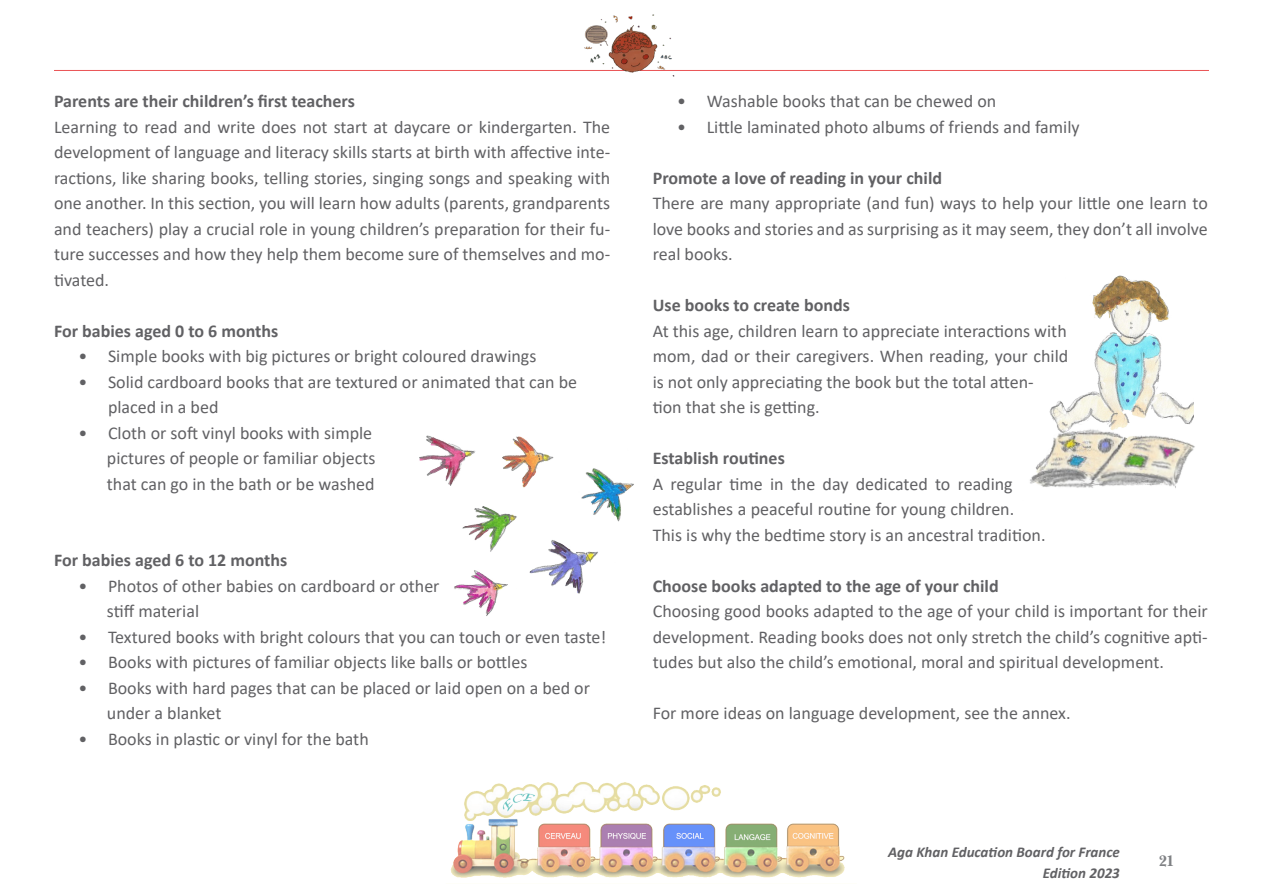
<style>
.page{position:relative;width:1263px;height:893px;background:#fff}
.page>*{position:absolute;margin:0;border:0;box-sizing:border-box;transform-origin:0 0}
.t1{font:18px/25.5px "Calibri";color:#616164;text-align:justify}
.t2{font:700 18px "Calibri";color:#616164}
.t3{font:700 18px "Baskerville";color:#7f8184}
.t4{font:italic 700 15px/21px "Calibri";color:#616164;text-align:right}
</style>
<div class="page">
<hr style="left:54px;top:70px;width:573px;height:1px;background:#ea5355">
<hr style="left:636px;top:70px;width:573px;height:1px;background:#ea5355">
<img style="left:584px;top:14px;width:91px;height:63px">
<img style="left:451px;top:782px;width:394px;height:96px">
<img style="left:419px;top:435px;width:215px;height:181px">
<img style="left:1057px;top:275px;width:137px;height:129px">
<img style="left:1030px;top:404px;width:165px;height:84px">
<p class="t2" style="left:54px;top:88px;width:302px">Parents are their children’s first teachers</p>
<p class="t1" style="left:54px;top:113px;width:558px">Learning to read and write does not start at daycare or kindergarten. The development of language and literacy skills starts at birth with affective inte&shy;ractions, like sharing books, telling stories, singing songs and speaking with one another. In this section, you will learn how adults (parents, grandparents and teachers) play a crucial role in young children’s preparation for their fu&shy;ture successes and how they help them become sure of themselves and mo&shy;tivated.</p>
<p class="t2" style="left:54px;top:318px;width:226px">For babies aged 0 to 6 months</p>
<p class="t1" style="left:78px;top:343px;width:459px">• Simple books with big pictures or bright coloured drawings</p>
<p class="t1" style="left:108px;top:368px;width:471px;text-indent:-30px">• Solid cardboard books that are textured or animated that can be placed in a bed</p>
<p class="t1" style="left:78px;top:419px;width:295px">• Cloth or soft vinyl books with simple</p>
<p class="t1" style="left:107px;top:445px;width:270px">pictures of people or familiar objects</p>
<p class="t1" style="left:107px;top:470px;width:269px">that can go in the bath or be washed</p>
<p class="t2" style="left:54px;top:547px;width:235px">For babies aged 6 to 12 months</p>
<p class="t1" style="left:78px;top:572px;width:363px">• Photos of other babies on cardboard or other</p>
<p class="t1" style="left:107px;top:598px;width:94px">stiff material</p>
<p class="t1" style="left:78px;top:623px;width:529px">• Textured books with bright colours that you can touch or even taste!</p>
<p class="t1" style="left:78px;top:649px;width:450px">• Books with pictures of familiar objects like balls or bottles</p>
<p class="t1" style="left:78px;top:674px;width:513px">• Books with hard pages that can be placed or laid open on a bed or</p>
<p class="t1" style="left:107px;top:700px;width:116px">under a blanket</p>
<p class="t1" style="left:78px;top:725px;width:292px">• Books in plastic or vinyl for the bath</p>
<p class="t1" style="left:677px;top:88px;width:321px">• Washable books that can be chewed on</p>
<p class="t1" style="left:677px;top:113px;width:404px">• Little laminated photo albums of friends and family</p>
<p class="t2" style="left:653px;top:165px;width:291px">Promote a love of reading in your child</p>
<p class="t1" style="left:653px;top:190px;width:557px">There are many appropriate (and fun) ways to help your little one learn to love books and stories and as surprising as it may seem, they don’t all involve real books.</p>
<p class="t2" style="left:653px;top:292px;width:199px">Use books to create bonds</p>
<p class="t1" style="left:653px;top:317px;width:417px;text-align:left">At this age, children learn to appreciate interactions with mom, dad or their caregivers. When reading, your child is not only appreciating the book but the total atten-<br>tion that she is getting.</p>
<p class="t2" style="left:653px;top:445px;width:134px">Establish routines</p>
<p class="t1" style="left:653px;top:470px;width:394px;text-align:left">A regular time in the day dedicated to reading establishes a peaceful routine for young children.<br>This is why the bedtime story is an ancestral tradition.</p>
<p class="t2" style="left:653px;top:573px;width:347px">Choose books adapted to the age of your child</p>
<p class="t1" style="left:653px;top:598px;width:556px">Choosing good books adapted to the age of your child is important for their development. Reading books does not only stretch the child’s cognitive apti&shy;tudes but also the child’s emotional, moral and spiritual development.</p>
<p class="t1" style="left:653px;top:700px;width:419px">For more ideas on language development, see the annex.</p>
<p class="t4" style="left:888px;top:841px;width:233px">Aga Khan Education Board for France<br>Edition 2023</p>
<p class="t3" style="left:1159px;top:852px;width:17px">21</p>
</div>
